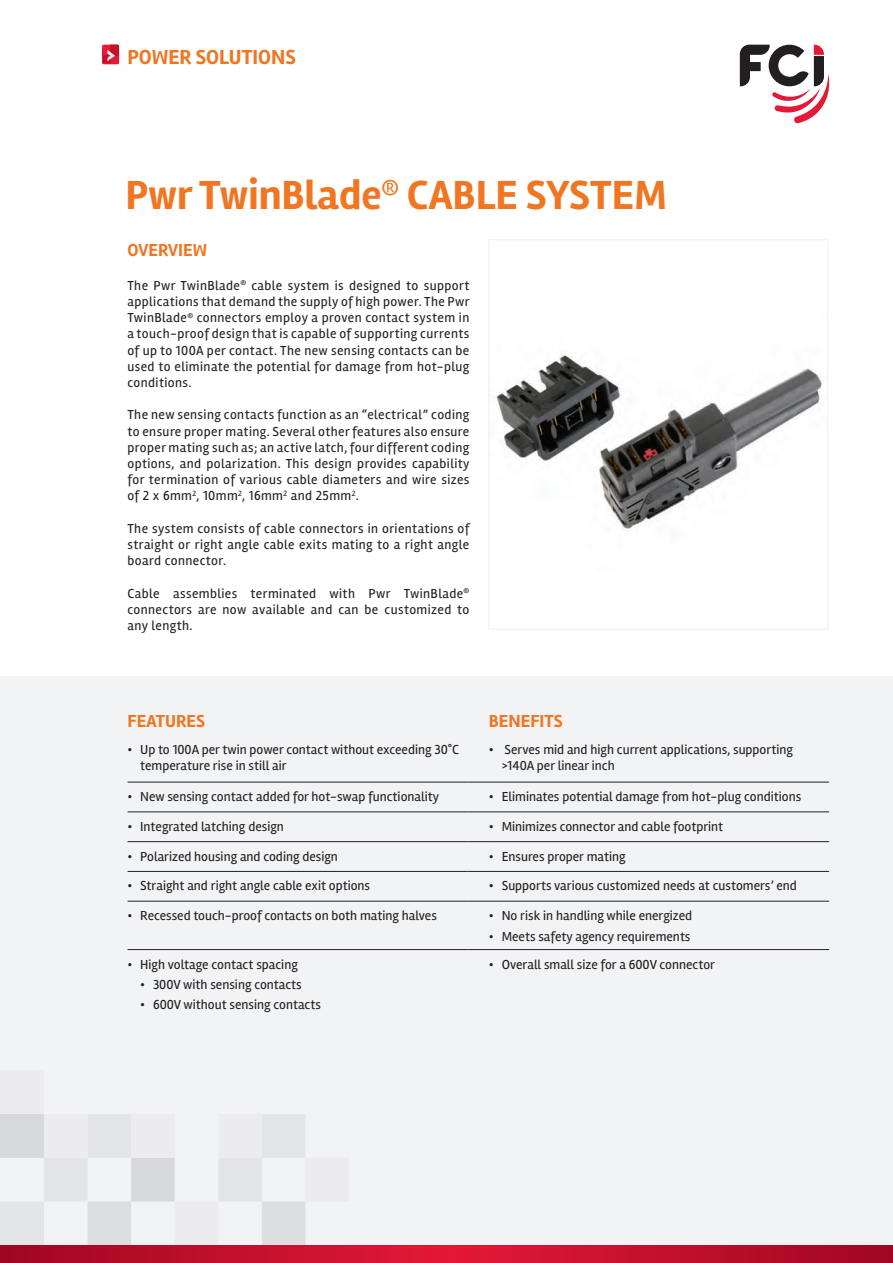
<style>
.page{position:relative;width:893px;height:1263px;background:#fff}
.page>*{position:absolute;margin:0;border:0;box-sizing:border-box;transform-origin:0 0}
.t1{font:700 42px "Rambla";color:#f07622}
.t2{font:700 21px "Rambla";color:#f07622}
.t3{font:700 18px "Rambla";color:#f07622}
.t4{font:13.5px/16.2px "Rambla";color:#231f20;text-align:justify}
</style>
<div class="page">
<img style="left:494px;top:353px;width:328px;height:178px">
<div style="left:0;top:677px;width:893px;height:586px;background:#f2f3f4"></div>
<div style="left:102px;top:45px;width:17px;height:17px;background:#e51836"></div>
<div style="left:111px;top:45px;width:8px;height:8px;background:#c3112d"></div>
<svg style="left:0;top:1114px;width:305px;height:131px"></svg>
<svg style="left:740px;top:45px;width:90px;height:79px"></svg>
<svg style="left:0;top:1245px;width:893px;height:18px;background:#c00f2b"></svg>
<div style="left:102px;top:47px;width:17px;height:17px;background:#e51836"></div>
<div style="left:103px;top:56px;width:8px;height:7px;background:#c3112d"></div>
<div style="left:111px;top:47px;width:8px;height:9px;background:#c3112d"></div>
<svg style="left:107px;top:47px;width:8px;height:14px"></svg>
<hr style="left:127px;top:782px;width:341px;height:1px;background:#231f20">
<svg style="left:468px;top:782px;width:21px;height:1px"></svg>
<hr style="left:489px;top:782px;width:340px;height:1px;background:#231f20">
<hr style="left:127px;top:811px;width:341px;height:1px;background:#231f20">
<svg style="left:468px;top:811px;width:21px;height:1px"></svg>
<hr style="left:489px;top:811px;width:340px;height:1px;background:#231f20">
<hr style="left:127px;top:841px;width:341px;height:1px;background:#231f20">
<svg style="left:468px;top:841px;width:21px;height:1px"></svg>
<hr style="left:489px;top:841px;width:340px;height:1px;background:#231f20">
<hr style="left:127px;top:871px;width:341px;height:1px;background:#231f20">
<svg style="left:468px;top:871px;width:21px;height:1px"></svg>
<hr style="left:489px;top:871px;width:340px;height:1px;background:#231f20">
<hr style="left:127px;top:901px;width:341px;height:1px;background:#231f20">
<svg style="left:468px;top:901px;width:21px;height:1px"></svg>
<hr style="left:489px;top:901px;width:340px;height:1px;background:#231f20">
<hr style="left:127px;top:949px;width:341px;height:1px;background:#231f20">
<svg style="left:468px;top:949px;width:21px;height:1px"></svg>
<hr style="left:489px;top:949px;width:340px;height:1px;background:#231f20">
<div style="left:488px;top:239px;width:340px;height:391px;border:1px solid #f2f3f4"></div>
<p class="t2" style="left:127px;top:45px;width:170px">POWER SOLUTIONS</p>
<p class="t1" style="left:125px;top:170px;width:543px">Pwr TwinBlade<sup>®</sup> CABLE SYSTEM</p>
<p class="t3" style="left:127px;top:239px;width:81px">OVERVIEW</p>
<p class="t4" style="left:127px;top:277px;width:344px">The Pwr TwinBlade<sup>®</sup> cable system is designed to support applications that demand the supply of high power. The Pwr TwinBlade<sup>®</sup> connectors employ a proven contact system in a touch-proof design that is capable of supporting currents of up to 100A per contact. The new sensing contacts can be used to eliminate the potential for damage from hot-plug conditions.</p>
<p class="t4" style="left:127px;top:407px;width:344px">The new sensing contacts function as an “electrical” coding to ensure proper mating. Several other features also ensure proper mating such as; an active latch, four different coding options, and polarization. This design provides capability for termination of various cable diameters and wire sizes of 2 x 6mm<sup>2</sup>, 10mm<sup>2</sup>, 16mm<sup>2</sup> and 25mm<sup>2</sup>.</p>
<p class="t4" style="left:127px;top:520px;width:344px">The system consists of cable connectors in orientations of straight or right angle cable exits mating to a right angle board connector.</p>
<p class="t4" style="left:127px;top:585px;width:343px">Cable assemblies terminated with Pwr TwinBlade<sup>® </sup>connectors are now available and can be customized to any length.</p>
<p class="t3" style="left:127px;top:710px;width:79px">FEATURES</p>
<p class="t3" style="left:489px;top:710px;width:75px">BENEFITS</p>
<p class="t4" style="left:140px;top:742px;width:321px;text-indent:-13px">• Up to 100A per twin power contact without exceeding 30°C temperature rise in still air</p>
<p class="t4" style="left:502px;top:742px;width:293px;text-indent:-13px">• Serves mid and high current applications, supporting &gt;140A per linear inch</p>
<p class="t4" style="left:127px;top:788px;width:313px">• New sensing contact added for hot-swap functionality</p>
<p class="t4" style="left:489px;top:788px;width:314px">• Eliminates potential damage from hot-plug conditions</p>
<p class="t4" style="left:127px;top:818px;width:158px">• Integrated latching design</p>
<p class="t4" style="left:489px;top:818px;width:236px">• Minimizes connector and cable footprint</p>
<p class="t4" style="left:127px;top:848px;width:212px">• Polarized housing and coding design</p>
<p class="t4" style="left:489px;top:848px;width:138px">• Ensures proper mating</p>
<p class="t4" style="left:127px;top:878px;width:244px">• Straight and right angle cable exit options</p>
<p class="t4" style="left:489px;top:878px;width:309px">• Supports various customized needs at customers’ end</p>
<p class="t4" style="left:127px;top:907px;width:311px">• Recessed touch-proof contacts on both mating halves</p>
<p class="t4" style="left:489px;top:907px;width:205px">• No risk in handling while energized</p>
<p class="t4" style="left:489px;top:928px;width:203px">• Meets safety agency requirements</p>
<p class="t4" style="left:127px;top:956px;width:172px">• High voltage contact spacing</p>
<p class="t4" style="left:140px;top:976px;width:163px">• 300V with sensing contacts</p>
<p class="t4" style="left:140px;top:997px;width:182px">• 600V without sensing contacts</p>
<p class="t4" style="left:489px;top:956px;width:228px">• Overall small size for a 600V connector</p>
</div>
